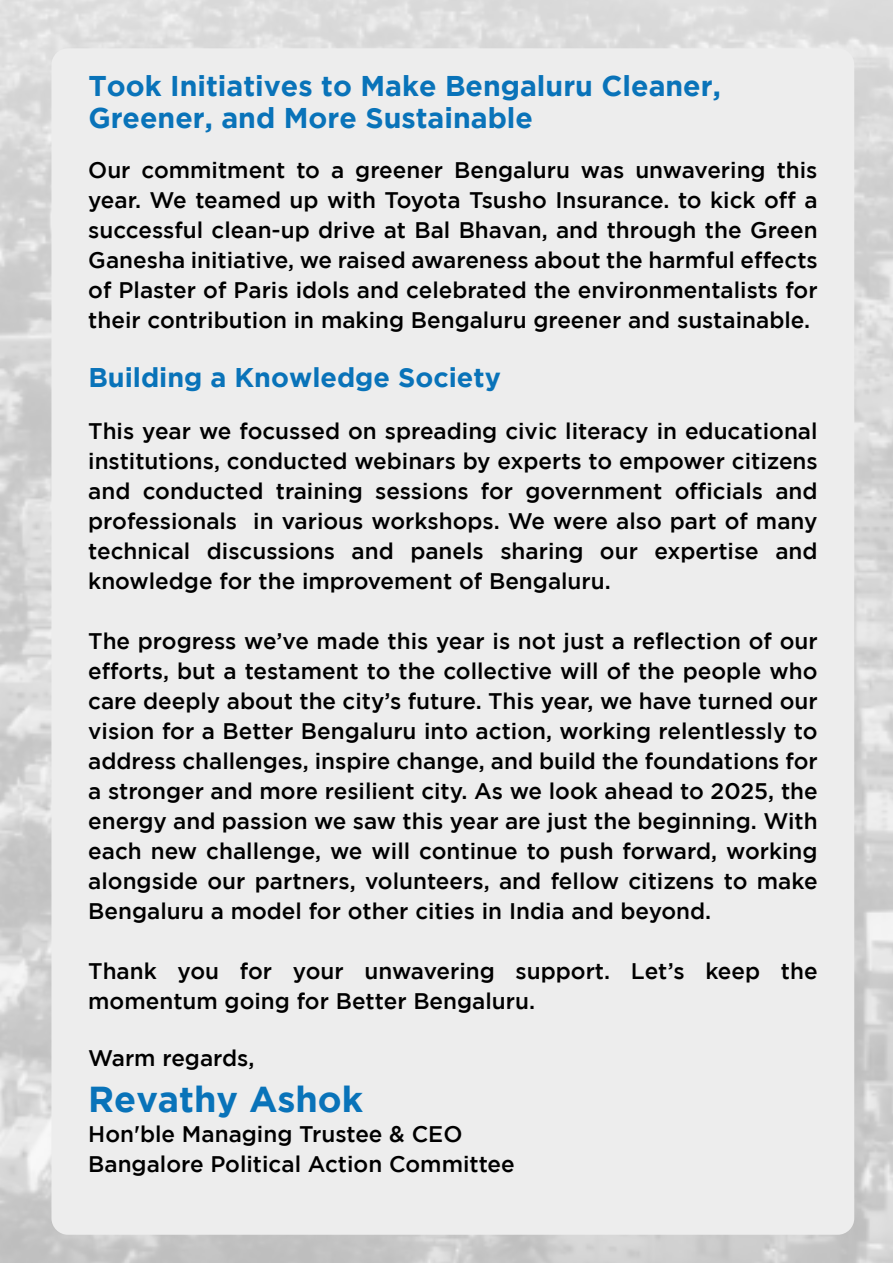
<style>
.page{position:relative;width:893px;height:1263px;background:#fff}
.page>*{position:absolute;margin:0;border:0;box-sizing:border-box;transform-origin:0 0}
.t1{font:700 36px "Gotham";color:#0973b9}
.t2{font:700 28.5px/31.5px "Gotham";color:#0973b9}
.t3{font:700 27px "Gotham";color:#0973b9}
.t4{font:500 22.5px/30px "Gotham";color:#000;text-align:justify}
</style>
<div class="page">
<div style="left:51px;top:48px;width:803px;height:1187px;background:#ededed;border-radius:17px"></div>
<p class="t2" style="left:88px;top:69px;width:634px">Took Initiatives to Make Bengaluru Cleaner,<br>Greener, and More Sustainable</p>
<p class="t4" style="left:88px;top:155px;width:731px">Our commitment to a greener Bengaluru was unwavering this year. We teamed up with Toyota Tsusho Insurance. to kick off a successful clean-up drive at Bal Bhavan, and through the Green Ganesha initiative, we raised awareness about the harmful effects of Plaster of Paris idols and celebrated the environmentalists for their contribution in making Bengaluru greener and sustainable.</p>
<p class="t3" style="left:88px;top:362px;width:414px">Building a Knowledge Society</p>
<p class="t4" style="left:88px;top:415px;width:731px">This year we focussed on spreading civic literacy in educational institutions, conducted webinars by experts to empower citizens and conducted training sessions for government officials and professionals in various workshops. We were also part of many technical discussions and panels sharing our expertise and knowledge for the improvement of Bengaluru.</p>
<p class="t4" style="left:88px;top:625px;width:731px">The progress we’ve made this year is not just a reflection of our efforts, but a testament to the collective will of the people who care deeply about the city’s future. This year, we have turned our vision for a Better Bengaluru into action, working relentlessly to address challenges, inspire change, and build the foundations for a stronger and more resilient city. As we look ahead to 2025, the energy and passion we saw this year are just the beginning. With each new challenge, we will continue to push forward, working alongside our partners, volunteers, and fellow citizens to make Bengaluru a model for other cities in India and beyond.</p>
<p class="t4" style="left:88px;top:955px;width:731px">Thank you for your unwavering support. Let’s keep the momentum going for Better Bengaluru.</p>
<p class="t4" style="left:88px;top:1042px;width:168px">Warm regards,</p>
<h1 class="t1" style="left:88px;top:1079px;width:276px">Revathy Ashok</h1>
<p class="t4" style="left:88px;top:1119px;width:428px">Hon'ble Managing Trustee &amp; CEO<br>Bangalore Political Action Committee</p>
</div>
